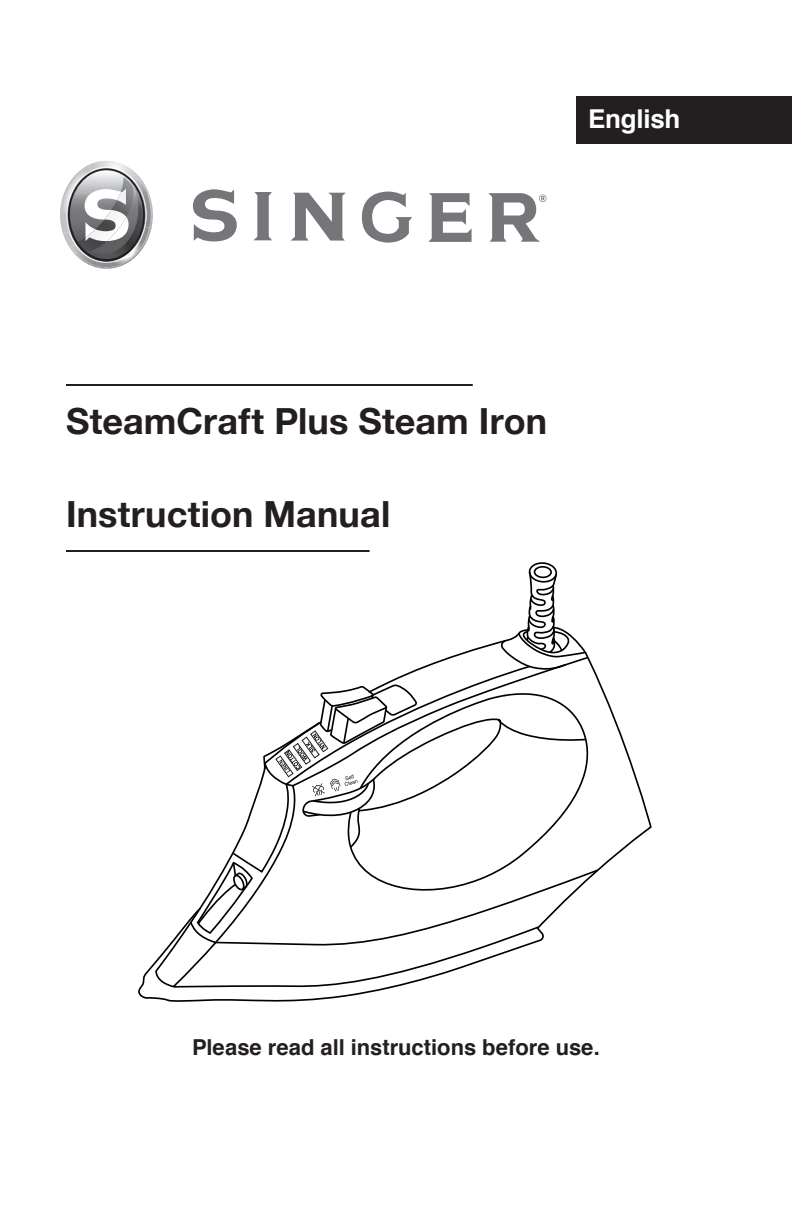
<style>
.page{position:relative;width:792px;height:1224px;background:#fff}
.page>*{position:absolute;margin:0;border:0;box-sizing:border-box;transform-origin:0 0}
.t1{font:700 36px "Helvetica Neue";letter-spacing:.005em;color:#231f20}
.t2{font:700 26px "Helvetica";letter-spacing:-.01em;color:#fff}
.t3{font:700 22px "Helvetica";color:#231f20}
</style>
<div class="page">
<div style="left:576px;top:96px;width:216px;height:48px;background:#231f20"></div>
<svg style="left:139px;top:920px;width:384px;height:82px"></svg>
<svg style="left:189px;top:855px;width:410px;height:92px"></svg>
<svg style="left:246px;top:562px;width:342px;height:287px"></svg>
<hr style="left:66px;top:550px;width:304px;height:2px;background:#231f20">
<hr style="left:66px;top:384px;width:407px;height:2px;background:#231f20">
<svg style="left:193px;top:189px;width:44px;height:52px"></svg>
<svg style="left:254px;top:192px;width:18px;height:48px"></svg>
<svg style="left:290px;top:193px;width:56px;height:48px"></svg>
<svg style="left:362px;top:192px;width:50px;height:51px"></svg>
<svg style="left:428px;top:193px;width:44px;height:49px"></svg>
<svg style="left:488px;top:193px;width:58px;height:49px"></svg>
<svg style="left:60px;top:161px;width:93px;height:108px"></svg>
<p class="t2" style="left:588px;top:97px;width:94px">English</p>
<p class="t1" style="left:66px;top:393px;width:483px">SteamCraft Plus Steam Iron</p>
<p class="t1" style="left:66px;top:486px;width:326px">Instruction Manual</p>
<p class="t3" style="left:192px;top:1029px;width:409px">Please read all instructions before use.</p>
</div>
